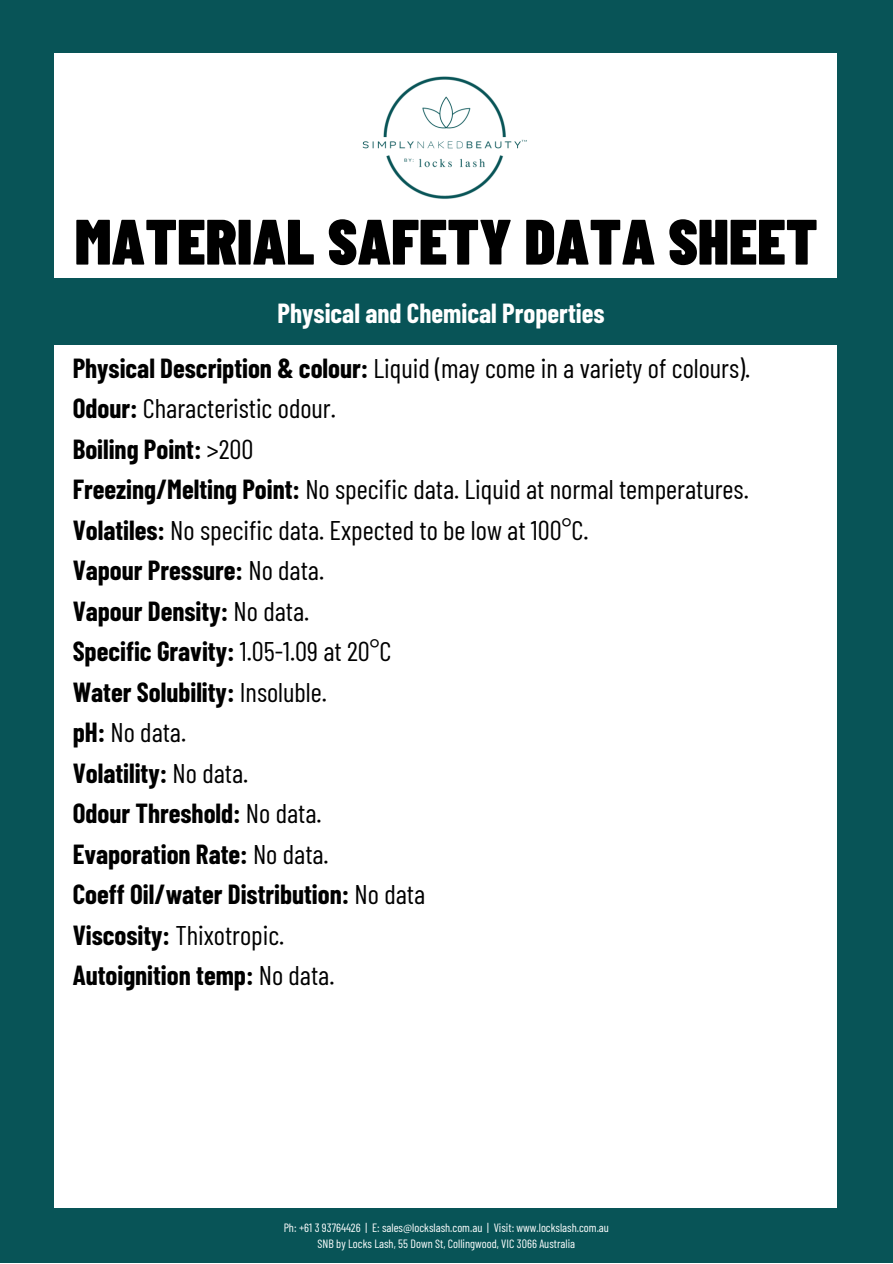
<style>
.page{position:relative;width:893px;height:1264px;background:#fff}
.page>*{position:absolute;margin:0;border:0;box-sizing:border-box;transform-origin:0 0}
.t1{font:900 63.9px "Barlow Condensed";color:#000}
.t2{font:700 27px/40.5px "Barlow Condensed";color:#000}
.t3{font:700 27px "Barlow Condensed";color:#fff}
.t4{font:12px/16px "Barlow Condensed";color:#fff;text-align:center}
.s1{font-weight:400}
</style>
<div class="page">
<div style="left:0;top:0;width:892px;height:1262px;background:#085457"></div>
<div style="left:54px;top:53px;width:782px;height:1154px;background:#fff"></div>
<div style="left:0;top:278px;width:889px;height:67px;background:#085457"></div>
<img style="left:360px;top:53px;width:168px;height:168px;border-radius:50%">
<h1 class="t1" style="left:75px;top:201px;width:744px">MATERIAL SAFETY DATA SHEET</h1>
<p class="t3" style="left:277px;top:295px;width:328px">Physical and Chemical Properties</p>
<p class="t2" style="left:73px;top:347px;width:679px">Physical Description &amp; colour: <span class="s1">Liquid (may come in a variety of colours).<br></span>Odour: <span class="s1">Characteristic odour.<br></span>Boiling Point: <span class="s1">&gt;200<br></span>Freezing/Melting Point: <span class="s1">No specific data. Liquid at normal temperatures.<br></span>Volatiles: <span class="s1">No specific data. Expected to be low at 100°C.<br></span>Vapour Pressure: <span class="s1">No data.<br></span>Vapour Density: <span class="s1">No data.<br></span>Specific Gravity: <span class="s1">1.05-1.09 at 20°C<br></span>Water Solubility: <span class="s1">Insoluble.<br></span>pH: <span class="s1">No data.<br></span>Volatility: <span class="s1">No data.<br></span>Odour Threshold: <span class="s1">No data.<br></span>Evaporation Rate: <span class="s1">No data.<br></span>Coeff Oil/water Distribution: <span class="s1">No data<br></span>Viscosity: <span class="s1">Thixotropic.<br></span>Autoignition temp: <span class="s1">No data.</span></p>
<p class="t4" style="left:284px;top:1219px;width:327px">Ph: +61 3 93764426 | E: sales@lockslash.com.au | Visit: www.lockslash.com.au<br>SNB by Locks Lash, 55 Down St, Collingwood, VIC 3066 Australia</p>
</div>
